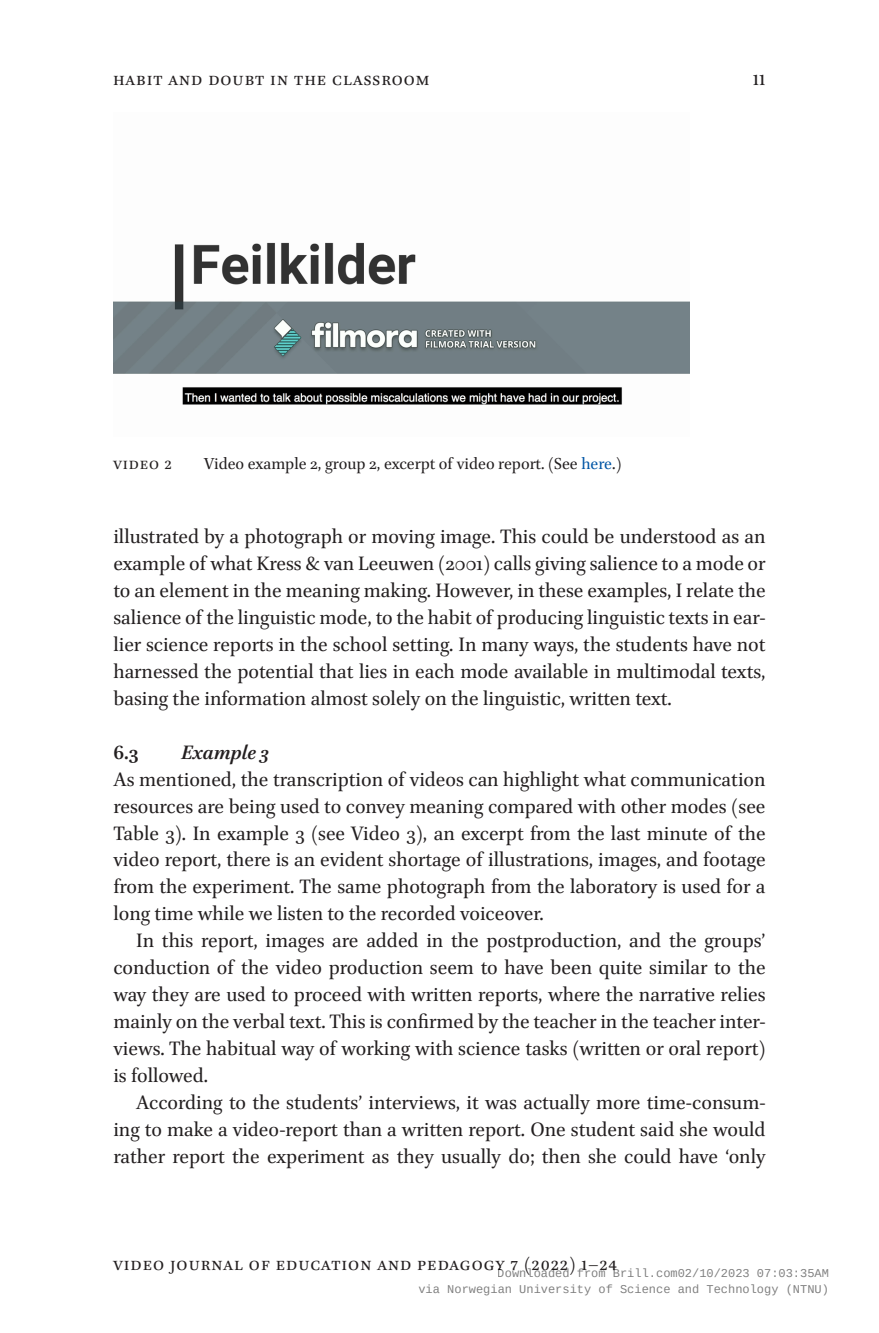
<style>
.page{position:relative;width:879px;height:1333px;background:#fff}
.page>*{position:absolute;margin:0;border:0;box-sizing:border-box;transform-origin:0 0}
.t1{font:22px/27px "Brill";color:#231f20;text-align:justify}
.t2{font:italic 700 22px "Brill";color:#231f20}
.t3{font:700 22px "Brill";color:#231f20}
.t4{font:20px "Brill";letter-spacing:.05em;color:#231f20}
.t5{font:18px "Brill";color:#231f20}
.t6{font:12px/16px "Liberation Mono";color:rgb(0 0 0/.5);text-align:right}
.s1{color:#0155a5}
</style>
<div class="page">
<img style="left:113px;top:242px;width:576px;height:163px">
<p class="t4" style="left:113px;top:65px;width:318px">habit and doubt in the classroom</p>
<p class="t1" style="left:753px;top:66px;width:14px">11</p>
<p class="t5" style="left:113px;top:452px;width:60px">video 2</p>
<p class="t5" style="left:204px;top:452px;width:419px">Video example 2, group 2, excerpt of video report. (See <span class="s1">here</span>.)</p>
<p class="t1" style="left:113px;top:524px;width:653px">illustrated by a photograph or moving image. This could be understood as an example of what Kress &amp; van Leeuwen (2001) calls giving salience to a mode or to an element in the meaning making. However, in these examples, I relate the salience of the linguistic mode, to the habit of producing linguistic texts in ear&shy;lier science reports in the school setting. In many ways, the students have not harnessed the potential that lies in each mode available in multimodal texts, basing the information almost solely on the linguistic, written text.</p>
<p class="t3" style="left:113px;top:736px;width:27px">6.3</p>
<p class="t2" style="left:181px;top:736px;width:89px">Example 3</p>
<p class="t1" style="left:113px;top:766px;width:654px">As mentioned, the transcription of videos can highlight what communication resources are being used to convey meaning compared with other modes (see Table 3). In example 3 (see Video 3), an excerpt from the last minute of the video report, there is an evident shortage of illustrations, images, and footage from the experiment. The same photograph from the laboratory is used for a long time while we listen to the recorded voiceover.</p>
<p class="t1" style="left:113px;top:928px;width:654px;text-indent:23px">In this report, images are added in the postproduction, and the groups’ conduction of the video production seem to have been quite similar to the way they are used to proceed with written reports, where the narrative relies mainly on the verbal text. This is confirmed by the teacher in the teacher inter&shy;views. The habitual way of working with science tasks (written or oral report) is followed.</p>
<p class="t1" style="left:113px;top:1089px;width:654px;text-indent:23px">According to the students’ interviews, it was actually more time-consum&shy;ing to make a video-report than a written report. One student said she would rather report the experiment as they usually do; then she could have ‘only</p>
<p class="t4" style="left:113px;top:1250px;width:505px">Video Journal of Education and Pedagogy 7 (2022) 1–24</p>
<p class="t6" style="left:418px;top:1265px;width:412px">Downloaded from Brill.com02/10/2023 07:03:35AM<br>via Norwegian University of Science and Technology (NTNU)</p>
</div>
